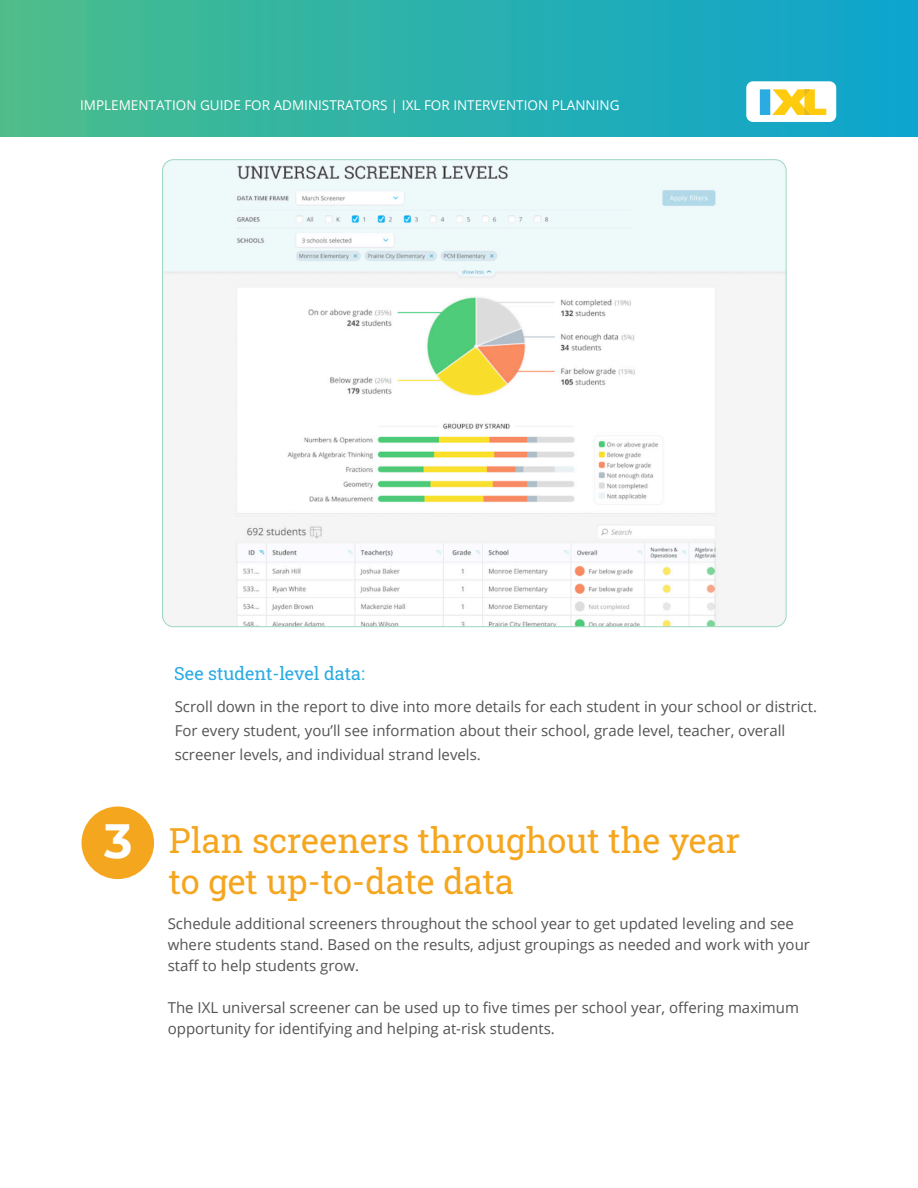
<style>
.page{position:relative;width:918px;height:1188px;background:#fff}
.page>*{position:absolute;margin:0;border:0;box-sizing:border-box;transform-origin:0 0}
.t1{font:700 48px "Montserrat";color:#fff}
.t2{font:34.5px "Roboto Slab";color:#f5a61f}
.Blue_bullet{font:18px "Roboto Slab";color:#29abe2}
.t3{font:15px/21px "Open Sans";color:#535353}
.t4{font:13.5px "Open Sans";color:#fff}
</style>
<div class="page">
<div style="left:0;top:0;width:918px;height:136px;background:linear-gradient(to right,#4bbd8b,#0ba4d0)"></div>
<div style="left:746px;top:81px;width:90px;height:41px;background:#fff;border-radius:7px"></div>
<div style="left:760px;top:89px;width:10px;height:26px;background:#2aabe1"></div>
<svg style="left:772px;top:89px;width:54px;height:26px"></svg>
<img style="left:163px;top:160px;width:623px;height:467px">
<div style="left:81px;top:807px;width:73px;height:72px;background:#f5a61f;border-radius:50%"></div>
<p class="t4" style="left:80px;top:96px;width:541px">IMPLEMENTATION GUIDE FOR ADMINISTRATORS | IXL FOR INTERVENTION PLANNING</p>
<p class="t1" style="left:104px;top:807px;width:30px">3</p>
<p class="Blue_bullet" style="left:174px;top:661px;width:192px">See student-level data:</p>
<p class="t3" style="left:175px;top:694px;width:644px;line-height:24px">Scroll down in the report to dive into more details for each student in your school or district.<br>For every student, you’ll see information about their school, grade level, teacher, overall screener levels, and individual strand levels.</p>
<p class="t2" style="left:169px;top:817px;width:573px">Plan screeners throughout the year</p>
<p class="t2" style="left:169px;top:858px;width:347px">to get up-to-date data</p>
<p class="t3" style="left:168px;top:912px;width:644px">Schedule additional screeners throughout the school year to get updated leveling and see where students stand. Based on the results, adjust groupings as needed and work with your staff to help students grow.</p>
<p class="t3" style="left:168px;top:996px;width:633px">The IXL universal screener can be used up to five times per school year, offering maximum opportunity for identifying and helping at-risk students.</p>
</div>
